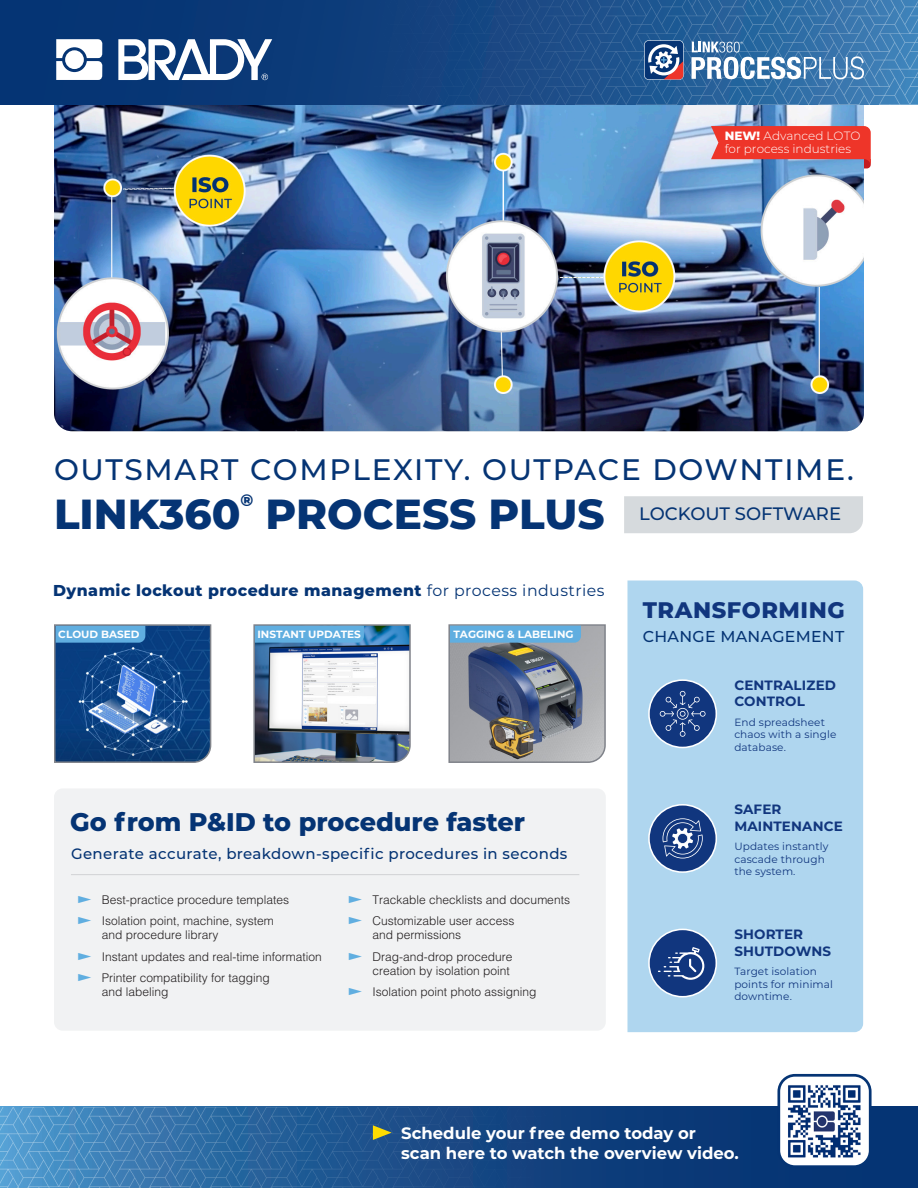
<style>
.page{position:relative;width:918px;height:1188px;background:#fff}
.page>*{position:absolute;margin:0;border:0;box-sizing:border-box;transform-origin:0 0}
._01_Product_Title{font:800 42px "Montserrat";color:#053474}
._05_Body_copy{font:500 29.7px "Montserrat";letter-spacing:.06em;color:#053474}
._01_Product_Title-2{font:800 25.5px "Montserrat";color:#053474}
._01_Product_Title-3{font:800 22.5px "Montserrat";letter-spacing:.025em;color:#11367e}
._01_Product_Title-4{font:500 18px "Montserrat";color:#053474}
._01_Product_Title-5{font:800 16.65px "Montserrat";color:#053474}
._01_Product_Title-6{font:700 16.5px/19.5px "Montserrat";color:#fff}
._01_Product_Title-7{font:800 15.75px "Montserrat";letter-spacing:.03em;color:#053474}
._01_Product_Title-8{font:500 15.75px "Montserrat";letter-spacing:.02em;color:#053474}
._05_Body_copy-2{font:500 15px "Montserrat";letter-spacing:.025em;color:#053474}
.Subheader{font:700 13.5px/16.5px "Montserrat";letter-spacing:.01em;color:#11367e}
.t1{font:300 12px/14.4px "Helvetica LT Std";color:#231f20}
._06_Bullet_List{font:300 12px/13.5px "Montserrat";color:#fff}
.Subtext{font:10.5px/12.6px "Montserrat";letter-spacing:.01em;color:#11367e}
._06_Bullet_List-2{font:700 10.5px "Montserrat";color:#fff}
.s1{font-weight:800}
.s2{font-weight:400}
.s3{font-family:"Montserrat";font-size:16.8px;color:#60aee0}
</style>
<div class="page">
<img style="left:54px;top:104px;width:810px;height:327px">
<svg style="left:711px;top:126px;width:160px;height:42px;background:#d55050"></svg>
<div style="left:627px;top:580px;width:236px;height:452px;background:#afd6ef"></div>
<div style="left:54px;top:788px;width:552px;height:243px;background:#f1f2f3;border-radius:9px"></div>
<img style="left:0;top:1107px;width:918px;height:81px">
<hr style="left:71px;top:874px;width:508px;height:1px;background:#d1d2d4">
<img style="left:0;top:0;width:918px;height:104px">
<svg style="left:56px;top:39px;width:46px;height:41px"></svg>
<div style="left:65px;top:50px;width:19px;height:19px;background:#fff;border-radius:50%"></div>
<svg style="left:118px;top:39px;width:154px;height:41px"></svg>
<svg style="left:373px;top:1125px;width:19px;height:15px"></svg>
<div style="left:779px;top:1075px;width:91px;height:92px;background:#fff;border-radius:16px"></div>
<div style="left:777px;top:1074px;width:95px;height:94px;border:3px solid #053474;border-radius:16px"></div>
<img style="left:788px;top:1085px;width:73px;height:73px">
<div style="left:649px;top:680px;width:67px;height:67px;background:#11367e;border-radius:50%"></div>
<svg style="left:660px;top:691px;width:46px;height:46px"></svg>
<div style="left:648px;top:679px;width:69px;height:69px;border:2px solid #fff;border-radius:50%"></div>
<svg style="left:54px;top:624px;width:158px;height:139px;background:#285a94"></svg>
<img style="left:253px;top:624px;width:158px;height:139px">
<img style="left:448px;top:624px;width:158px;height:139px">
<div style="left:649px;top:805px;width:67px;height:67px;background:#11367e;border-radius:50%"></div>
<div style="left:648px;top:804px;width:69px;height:69px;border:2px solid #fff;border-radius:50%"></div>
<svg style="left:663px;top:818px;width:40px;height:41px"></svg>
<div style="left:649px;top:929px;width:67px;height:68px;background:#11367e;border-radius:50%"></div>
<svg style="left:658px;top:947px;width:46px;height:33px"></svg>
<div style="left:648px;top:929px;width:69px;height:69px;border:2px solid #fff;border-radius:50%"></div>
<svg style="left:644px;top:40px;width:40px;height:40px"></svg>
<svg style="left:692px;top:42px;width:172px;height:37px"></svg>
<div style="left:624px;top:496px;width:239px;height:37px;background:#d6dadd"></div>
<p class="_06_Bullet_List" style="left:725px;top:129px;width:137px"><span class="s1">NEW!</span> Advanced LOTO for process industries</p>
<p class="_05_Body_copy" style="left:54px;top:448px;width:802px">OUTSMART COMPLEXITY. OUTPACE DOWNTIME.</p>
<p class="_01_Product_Title" style="left:54px;top:483px;width:188px">LINK360</p>
<p class="_01_Product_Title-5" style="left:241px;top:488px;width:14px">®</p>
<p class="_01_Product_Title" style="left:266px;top:483px;width:340px">PROCESS PLUS</p>
<p class="_01_Product_Title-7" style="left:53px;top:579px;width:553px">Dynamic lockout procedure management <span class="s2">for process industries</span></p>
<p class="_06_Bullet_List-2" style="left:58px;top:626px;width:83px">CLOUD BASED</p>
<p class="_06_Bullet_List-2" style="left:257px;top:626px;width:105px">INSTANT UPDATES</p>
<p class="_06_Bullet_List-2" style="left:453px;top:626px;width:122px">TAGGING &amp; LABELING</p>
<p class="_01_Product_Title-2" style="left:70px;top:803px;width:456px">Go from P&amp;ID to procedure faster</p>
<p class="_05_Body_copy-2" style="left:71px;top:844px;width:498px">Generate accurate, breakdown-specific procedures in seconds</p>
<p class="t1" style="left:346px;top:892px;width:226px"><span class="s3">▶</span> Trackable checklists and documents</p>
<p class="t1" style="left:373px;top:913px;width:144px;text-indent:-27px"><span class="s3">▶</span> Customizable user access and permissions</p>
<p class="t1" style="left:346px;top:949px;width:169px;text-align:right"><span class="s3">▶</span> Drag-and-drop procedure creation by isolation point</p>
<p class="t1" style="left:346px;top:985px;width:193px"><span class="s3">▶</span> Isolation point photo assigning</p>
<p class="t1" style="left:75px;top:892px;width:216px"><span class="s3">▶</span> Best-practice procedure templates</p>
<p class="t1" style="left:102px;top:913px;width:174px;text-indent:-27px"><span class="s3">▶</span> Isolation point, machine, system and procedure library</p>
<p class="t1" style="left:75px;top:949px;width:249px"><span class="s3">▶</span> Instant updates and real-time information</p>
<p class="t1" style="left:102px;top:970px;width:170px;text-indent:-27px"><span class="s3">▶</span> Printer compatibility for tagging and labeling</p>
<p class="_01_Product_Title-4" style="left:639px;top:501px;width:203px">LOCKOUT SOFTWARE</p>
<p class="_01_Product_Title-3" style="left:643px;top:593px;width:204px">TRANSFORMING</p>
<p class="_01_Product_Title-8" style="left:643px;top:625px;width:203px">CHANGE MANAGEMENT</p>
<p class="Subheader" style="left:734px;top:676px;width:103px">CENTRALIZED<br>CONTROL</p>
<p class="Subtext" style="left:734px;top:715px;width:104px">End spreadsheet chaos with a single database.</p>
<p class="Subheader" style="left:734px;top:801px;width:110px">SAFER<br>MAINTENANCE</p>
<p class="Subtext" style="left:734px;top:840px;width:96px">Updates instantly cascade through the system.</p>
<p class="Subheader" style="left:734px;top:925px;width:70px">SHORTER</p>
<p class="Subheader" style="left:734px;top:942px;width:98px">SHUTDOWNS</p>
<p class="Subtext" style="left:734px;top:965px;width:100px">Target isolation points for minimal downtime.</p>
<p class="_01_Product_Title-6" style="left:401px;top:1123px;width:339px">Schedule your free demo today or scan here to watch the overview video.</p>
</div>
